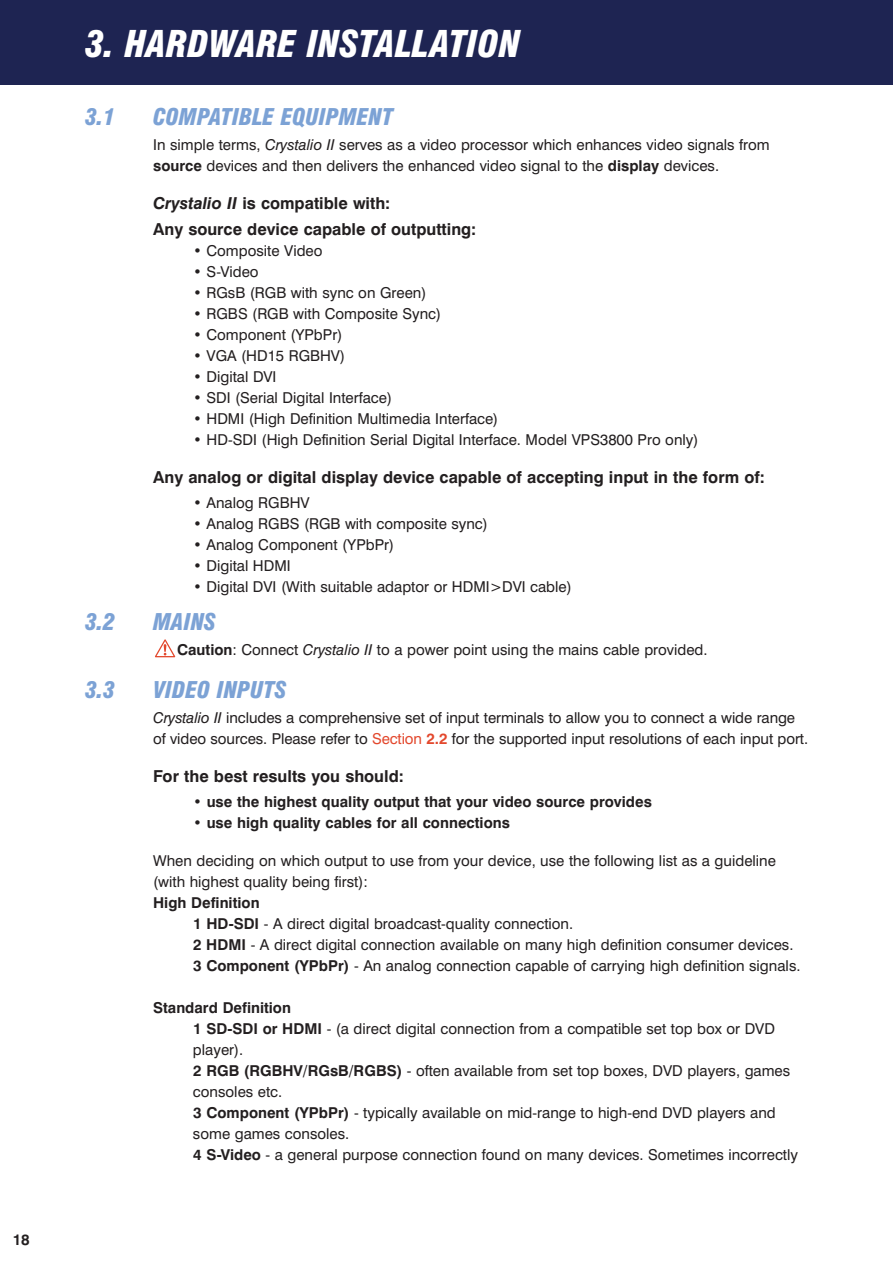
<style>
.page{position:relative;width:893px;height:1263px;background:#fff}
.page>*{position:absolute;margin:0;border:0;box-sizing:border-box;transform-origin:0 0}
.t1{font:italic 900 condensed 36px "Swiss 721 BT";color:#fff}
.t2{font:italic 900 condensed 22.5px "Swiss 721 BT";color:#7ca2d5}
.t3{font:700 16.5px/25.2px "Swiss 721 BT";color:#231f20}
.t4{font:15px/21px "Swiss 721 BT";color:#231f20}
.t5{font:700 15px "Swiss 721 BT";color:#231f20}
.s1{font-style:italic}
.s2{font-weight:700}
.s3{color:#e3482d}
.s4{font-weight:700;color:#e3482d}
</style>
<div class="page">
<svg style="left:155px;top:639px;width:20px;height:18px"></svg>
<div style="left:0;top:0;width:892px;height:85px;background:#1e2452"></div>
<p class="t5" style="left:13px;top:1235px;width:19px">18</p>
<h1 class="t1" style="left:85px;top:28px;width:437px">3. HARDWARE INSTALLATION</h1>
<h2 class="t2" style="left:85px;top:107px;width:32px">3.1</h2>
<h2 class="t2" style="left:153px;top:107px;width:241px">COMPATIBLE EQUIPMENT</h2>
<p class="t4" style="left:153px;top:136px;width:618px">In simple terms, <span class="s1">Crystalio II</span> serves as a video processor which enhances video signals from <span class="s2">source</span> devices and then delivers the enhanced video signal to the <span class="s2">display</span> devices.</p>
<p class="t3" style="left:153px;top:193px;width:324px"><span class="s1">Crystalio II</span> is compatible with:<br>Any source device capable of outputting:</p>
<p class="t4" style="left:193px;top:241px;width:131px">• Composite Video</p>
<p class="t4" style="left:193px;top:262px;width:67px">• S-Video</p>
<p class="t4" style="left:193px;top:283px;width:235px">• RGsB (RGB with sync on Green)</p>
<p class="t4" style="left:193px;top:304px;width:249px">• RGBS (RGB with Composite Sync)</p>
<p class="t4" style="left:193px;top:325px;width:151px">• Component (YPbPr)</p>
<p class="t4" style="left:193px;top:346px;width:153px">• VGA (HD15 RGBHV)</p>
<p class="t4" style="left:193px;top:367px;width:85px">• Digital DVI</p>
<p class="t4" style="left:193px;top:388px;width:200px">• SDI (Serial Digital Interface)</p>
<p class="t4" style="left:193px;top:409px;width:307px">• HDMI (High Definition Multimedia Interface)</p>
<p class="t4" style="left:193px;top:430px;width:507px">• HD-SDI (High Definition Serial Digital Interface. Model VPS3800 Pro only)</p>
<p class="t3" style="left:153px;top:466px;width:613px">Any analog or digital display device capable of accepting input in the form of:</p>
<p class="t4" style="left:193px;top:494px;width:118px">• Analog RGBHV</p>
<p class="t4" style="left:193px;top:515px;width:296px">• Analog RGBS (RGB with composite sync)</p>
<p class="t4" style="left:193px;top:536px;width:202px">• Analog Component (YPbPr)</p>
<p class="t4" style="left:193px;top:557px;width:99px">• Digital HDMI</p>
<p class="t4" style="left:193px;top:578px;width:380px">• Digital DVI (With suitable adaptor or HDMI&gt;DVI cable)</p>
<h2 class="t2" style="left:85px;top:612px;width:32px">3.2</h2>
<h2 class="t2" style="left:153px;top:612px;width:64px">MAINS</h2>
<p class="t4" style="left:177px;top:641px;width:532px"><span class="s2">Caution</span>: Connect <span class="s1">Crystalio II</span> to a power point using the mains cable provided.</p>
<h2 class="t2" style="left:85px;top:680px;width:32px">3.3</h2>
<h2 class="t2" style="left:153px;top:680px;width:135px">VIDEO INPUTS</h2>
<p class="t4" style="left:153px;top:709px;width:656px"><span class="s1">Crystalio II</span> includes a comprehensive set of input terminals to allow you to connect a wide range of video sources. Please refer to <span class="s3">Section</span> <span class="s4">2.2</span> for the supported input resolutions of each input port.</p>
<p class="t3" style="left:153px;top:765px;width:252px">For the best results you should:</p>
<p class="t5" style="left:193px;top:797px;width:460px">• use the highest quality output that your video source provides</p>
<p class="t5" style="left:193px;top:818px;width:318px">• use high quality cables for all connections</p>
<p class="t4" style="left:153px;top:852px;width:624px">When deciding on which output to use from your device, use the following list as a guideline (with highest quality being first):</p>
<p class="t4" style="left:193px;top:894px;width:609px;text-indent:-40px"><span class="s2">High Definition<br>1 HD-SDI</span> - A direct digital broadcast-quality connection.<br><span class="s2">2 HDMI</span> - A direct digital connection available on many high definition consumer devices.<br><span class="s2">3 Component (YPbPr)</span> - An analog connection capable of carrying high definition signals.</p>
<p class="t4" style="left:193px;top:999px;width:606px;text-indent:-40px"><span class="s2">Standard Definition<br>1 SD-SDI or HDMI</span> - (a direct digital connection from a compatible set top box or DVD player).<br><span class="s2">2 RGB (RGBHV/RGsB/RGBS)</span> - often available from set top boxes, DVD players, games consoles etc.<br><span class="s2">3 Component (YPbPr)</span> - typically available on mid-range to high-end DVD players and some games consoles.<br><span class="s2">4 S-Video</span> - a general purpose connection found on many devices. Sometimes incorrectly</p>
</div>
